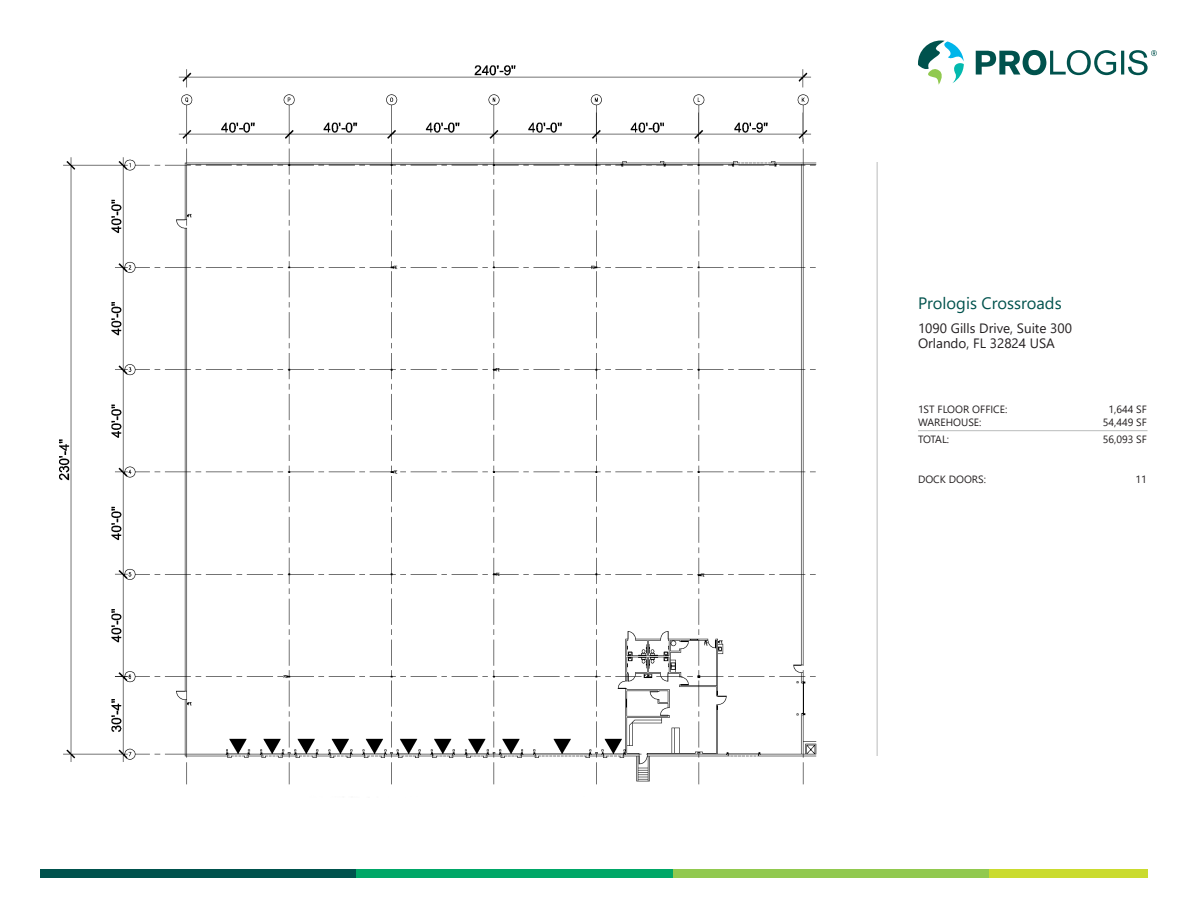
<style>
.page{position:relative;width:1188px;height:918px;background:#fff}
.page>*{position:absolute;margin:0;border:0;box-sizing:border-box;transform-origin:0 0}
.t1{font:16.5px "Segoe UI";color:#00524d}
.t2{font:13.5px/15px "Segoe UI";color:#231f20}
.t3{font:10.5px "Segoe UI";color:#231f20}
</style>
<div class="page">
<div style="left:41px;top:869px;width:316px;height:9px;background:#00524d"></div>
<div style="left:673px;top:869px;width:316px;height:9px;background:#91c94f"></div>
<div style="left:357px;top:869px;width:316px;height:9px;background:#00a767"></div>
<div style="left:989px;top:869px;width:158px;height:9px;background:#cadb2f"></div>
<svg style="left:918px;top:40px;width:46px;height:45px"></svg>
<svg style="left:976px;top:50px;width:181px;height:25px"></svg>
<hr style="left:877px;top:162px;width:1px;height:594px;background:#babcbc">
<hr style="left:918px;top:430px;width:230px;height:1px;background:#babcbc">
<img style="left:59px;top:65px;width:758px;height:720px">
<p class="t1" style="left:918px;top:288px;width:145px">Prologis Crossroads</p>
<p class="t2" style="left:918px;top:319px;width:156px">1090 Gills Drive, Suite 300<br>Orlando, FL 32824 USA</p>
<p class="t3" style="left:918px;top:399px;width:91px">1ST FLOOR OFFICE:</p>
<p class="t3" style="left:1108px;top:399px;width:40px">1,644 SF</p>
<p class="t3" style="left:918px;top:413px;width:65px">WAREHOUSE:</p>
<p class="t3" style="left:1103px;top:413px;width:46px">54,449 SF</p>
<p class="t3" style="left:918px;top:429px;width:33px">TOTAL:</p>
<p class="t3" style="left:1103px;top:429px;width:46px">56,093 SF</p>
<p class="t3" style="left:918px;top:470px;width:70px">DOCK DOORS:</p>
<p class="t3" style="left:1136px;top:470px;width:13px">11</p>
</div>
